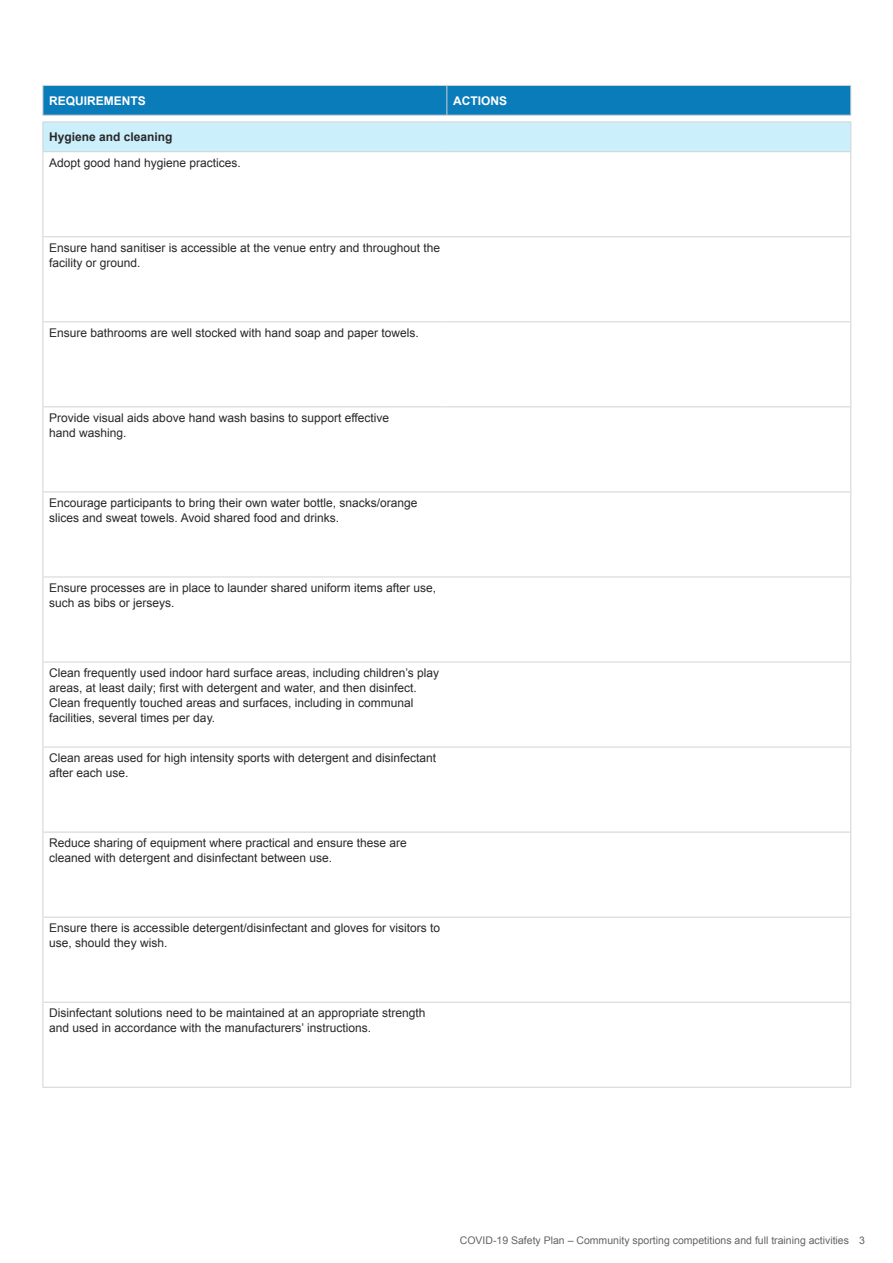
<style>
.page{position:relative;width:893px;height:1263px;background:#fff}
.page>*{position:absolute;margin:0;border:0;box-sizing:border-box;transform-origin:0 0}
.Text{font:12px/15px "Arial";color:#292829}
.Head_5_tables_white{font:700 12px "Arial";color:#fff}
.H4-bold_tables{font:700 12px "Arial";color:#292829}
.t1{font:10.5px "Arial";color:#636466}
</style>
<div class="page">
<hr style="left:43px;top:115px;width:404px;height:1px;background:#d1d3d4">
<hr style="left:447px;top:115px;width:404px;height:1px;background:#d1d3d4">
<svg style="left:43px;top:85px;width:808px;height:30px;background:#127fba"></svg>
<hr style="left:43px;top:152px;width:1px;height:84px;background:#d1d3d4">
<hr style="left:850px;top:152px;width:1px;height:84px;background:#d1d3d4">
<hr style="left:43px;top:236px;width:404px;height:1px;background:#d1d3d4">
<hr style="left:43px;top:237px;width:1px;height:84px;background:#d1d3d4">
<hr style="left:447px;top:236px;width:404px;height:1px;background:#d1d3d4">
<hr style="left:850px;top:237px;width:1px;height:84px;background:#d1d3d4">
<hr style="left:43px;top:321px;width:404px;height:1px;background:#d1d3d4">
<hr style="left:43px;top:322px;width:1px;height:84px;background:#d1d3d4">
<hr style="left:447px;top:321px;width:404px;height:1px;background:#d1d3d4">
<hr style="left:850px;top:322px;width:1px;height:84px;background:#d1d3d4">
<hr style="left:43px;top:406px;width:404px;height:1px;background:#d1d3d4">
<hr style="left:43px;top:407px;width:1px;height:84px;background:#d1d3d4">
<hr style="left:447px;top:406px;width:404px;height:1px;background:#d1d3d4">
<hr style="left:850px;top:407px;width:1px;height:84px;background:#d1d3d4">
<hr style="left:43px;top:491px;width:404px;height:1px;background:#d1d3d4">
<hr style="left:43px;top:492px;width:1px;height:85px;background:#d1d3d4">
<hr style="left:447px;top:491px;width:404px;height:1px;background:#d1d3d4">
<hr style="left:850px;top:492px;width:1px;height:85px;background:#d1d3d4">
<hr style="left:43px;top:577px;width:404px;height:1px;background:#d1d3d4">
<hr style="left:43px;top:577px;width:1px;height:85px;background:#d1d3d4">
<hr style="left:447px;top:577px;width:404px;height:1px;background:#d1d3d4">
<hr style="left:850px;top:577px;width:1px;height:85px;background:#d1d3d4">
<hr style="left:43px;top:662px;width:404px;height:1px;background:#d1d3d4">
<hr style="left:43px;top:662px;width:1px;height:85px;background:#d1d3d4">
<hr style="left:447px;top:662px;width:404px;height:1px;background:#d1d3d4">
<hr style="left:850px;top:662px;width:1px;height:85px;background:#d1d3d4">
<hr style="left:43px;top:747px;width:404px;height:1px;background:#d1d3d4">
<hr style="left:43px;top:747px;width:1px;height:85px;background:#d1d3d4">
<hr style="left:447px;top:747px;width:404px;height:1px;background:#d1d3d4">
<hr style="left:850px;top:747px;width:1px;height:85px;background:#d1d3d4">
<hr style="left:43px;top:832px;width:404px;height:1px;background:#d1d3d4">
<hr style="left:43px;top:832px;width:1px;height:85px;background:#d1d3d4">
<hr style="left:447px;top:832px;width:404px;height:1px;background:#d1d3d4">
<hr style="left:850px;top:832px;width:1px;height:85px;background:#d1d3d4">
<hr style="left:43px;top:917px;width:404px;height:1px;background:#d1d3d4">
<hr style="left:43px;top:917px;width:1px;height:85px;background:#d1d3d4">
<hr style="left:447px;top:917px;width:404px;height:1px;background:#d1d3d4">
<hr style="left:850px;top:917px;width:1px;height:85px;background:#d1d3d4">
<hr style="left:43px;top:1002px;width:404px;height:1px;background:#d1d3d4">
<hr style="left:43px;top:1002px;width:1px;height:85px;background:#d1d3d4">
<hr style="left:447px;top:1002px;width:404px;height:1px;background:#d1d3d4">
<hr style="left:850px;top:1002px;width:1px;height:85px;background:#d1d3d4">
<hr style="left:43px;top:1087px;width:404px;height:1px;background:#d1d3d4">
<hr style="left:447px;top:1087px;width:404px;height:1px;background:#d1d3d4">
<div style="left:43px;top:122px;width:808px;height:30px;background:#cceffc"></div>
<h5 class="Head_5_tables_white" style="left:49px;top:93px;width:98px">REQUIREMENTS</h5>
<h5 class="Head_5_tables_white" style="left:453px;top:93px;width:55px">ACTIONS</h5>
<h4 class="H4-bold_tables" style="left:49px;top:129px;width:125px">Hygiene and cleaning</h4>
<p class="Text" style="left:49px;top:155px;width:193px">Adopt good hand hygiene practices.</p>
<p class="Text" style="left:49px;top:240px;width:392px">Ensure hand sanitiser is accessible at the venue entry and throughout the facility or ground.</p>
<p class="Text" style="left:49px;top:325px;width:371px">Ensure bathrooms are well stocked with hand soap and paper towels.</p>
<p class="Text" style="left:49px;top:410px;width:341px">Provide visual aids above hand wash basins to support effective hand washing.</p>
<p class="Text" style="left:49px;top:495px;width:370px">Encourage participants to bring their own water bottle, snacks/orange slices and sweat towels. Avoid shared food and drinks.</p>
<p class="Text" style="left:49px;top:580px;width:388px">Ensure processes are in place to launder shared uniform items after use, such as bibs or jerseys.</p>
<p class="Text" style="left:49px;top:665px;width:392px">Clean frequently used indoor hard surface areas, including children’s play areas, at least daily; first with detergent and water, and then disinfect.<br>Clean frequently touched areas and surfaces, including in communal facilities, several times per day.</p>
<p class="Text" style="left:49px;top:750px;width:388px">Clean areas used for high intensity sports with detergent and disinfectant after each use.</p>
<p class="Text" style="left:49px;top:836px;width:359px">Reduce sharing of equipment where practical and ensure these are cleaned with detergent and disinfectant between use.</p>
<p class="Text" style="left:49px;top:921px;width:392px">Ensure there is accessible detergent/disinfectant and gloves for visitors to use, should they wish.</p>
<p class="Text" style="left:49px;top:1006px;width:378px">Disinfectant solutions need to be maintained at an appropriate strength and used in accordance with the manufacturers’ instructions.</p>
<p class="t1" style="left:460px;top:1234px;width:407px">COVID-19 Safety Plan – Community sporting competitions and full training activities 3</p>
</div>
